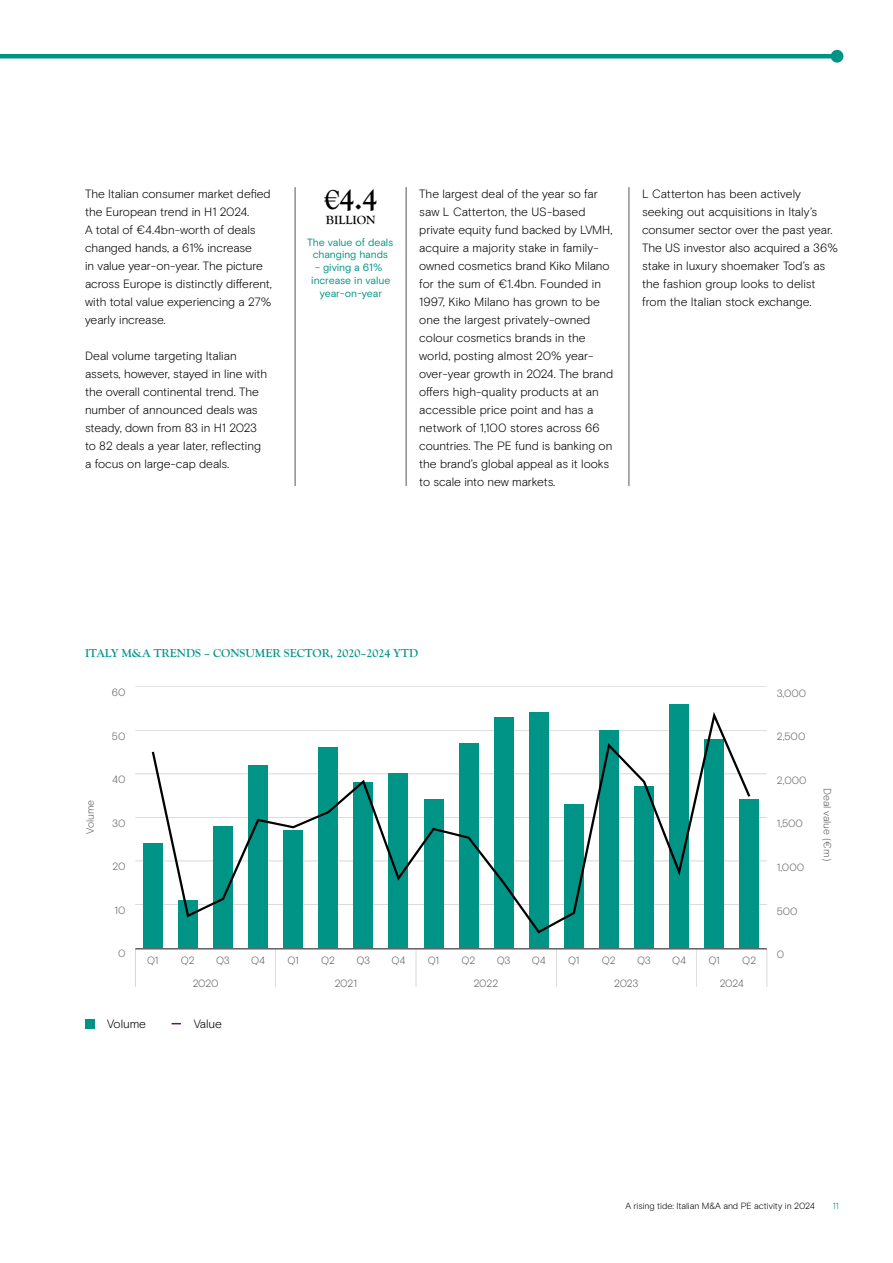
<style>
.page{position:relative;width:893px;height:1263px;background:#fff}
.page>*{position:absolute;margin:0;border:0;box-sizing:border-box;transform-origin:0 0}
.t1{font:700 30px "Goudy Old Style T";color:#000}
.t2{font:700 12.3px "Goudy Old Style T";color:#000}
.t3{font:300 12px/18px "Basis Grotesque";letter-spacing:-.005em;color:#000}
.t4{font:700 12px "Goudy Old Style T";color:#009486}
.t5{font:300 10.5px "Basis Grotesque";letter-spacing:-.01em;color:#616161}
.t6{font:10.5px/12.8px "Basis Grotesque";letter-spacing:-.01em;color:#009486;text-align:center}
.t7{font:300 9px "Basis Grotesque";letter-spacing:-.005em;color:#000}
.t8{font:300 9px "Basis Grotesque";color:#009486}
</style>
<div class="page">
<div style="left:0;top:54px;width:837px;height:5px;background:#009486"></div>
<div style="left:831px;top:50px;width:12px;height:13px;background:#009486;border-radius:50%"></div>
<hr style="left:135px;top:904px;width:632px;height:1px;background:#616161">
<hr style="left:135px;top:861px;width:632px;height:1px;background:#616161">
<hr style="left:135px;top:817px;width:632px;height:1px;background:#616161">
<hr style="left:135px;top:774px;width:632px;height:1px;background:#616161">
<hr style="left:135px;top:730px;width:632px;height:1px;background:#616161">
<hr style="left:135px;top:687px;width:632px;height:1px;background:#616161">
<div style="left:143px;top:843px;width:20px;height:105px;background:#009486"></div>
<div style="left:178px;top:900px;width:20px;height:48px;background:#009486"></div>
<div style="left:213px;top:826px;width:20px;height:122px;background:#009486"></div>
<div style="left:248px;top:765px;width:20px;height:183px;background:#009486"></div>
<div style="left:283px;top:830px;width:20px;height:118px;background:#009486"></div>
<div style="left:318px;top:748px;width:20px;height:200px;background:#009486"></div>
<div style="left:354px;top:782px;width:19px;height:166px;background:#009486"></div>
<div style="left:389px;top:774px;width:19px;height:174px;background:#009486"></div>
<div style="left:424px;top:800px;width:19px;height:148px;background:#009486"></div>
<div style="left:459px;top:743px;width:19px;height:205px;background:#009486"></div>
<div style="left:494px;top:717px;width:20px;height:231px;background:#009486"></div>
<div style="left:529px;top:713px;width:20px;height:235px;background:#009486"></div>
<div style="left:564px;top:804px;width:20px;height:144px;background:#009486"></div>
<div style="left:599px;top:730px;width:20px;height:218px;background:#009486"></div>
<div style="left:634px;top:787px;width:20px;height:161px;background:#009486"></div>
<div style="left:669px;top:704px;width:20px;height:244px;background:#009486"></div>
<div style="left:704px;top:739px;width:20px;height:209px;background:#009486"></div>
<div style="left:739px;top:800px;width:20px;height:148px;background:#009486"></div>
<hr style="left:767px;top:948px;width:1px;height:39px;background:#616161">
<hr style="left:556px;top:948px;width:1px;height:39px;background:#616161">
<hr style="left:696px;top:948px;width:1px;height:39px;background:#616161">
<hr style="left:275px;top:948px;width:1px;height:39px;background:#616161">
<hr style="left:416px;top:948px;width:1px;height:39px;background:#616161">
<hr style="left:135px;top:948px;width:1px;height:39px;background:#616161">
<hr style="left:135px;top:948px;width:632px;height:1px;background:#616161">
<svg style="left:152px;top:712px;width:598px;height:221px"></svg>
<hr style="left:295px;top:187px;width:1px;height:299px;background:#575756">
<hr style="left:406px;top:187px;width:1px;height:299px;background:#575756">
<hr style="left:629px;top:187px;width:1px;height:299px;background:#575756">
<div style="left:85px;top:1019px;width:9px;height:9px;background:#009486"></div>
<p class="t3" style="left:85px;top:185px;width:188px">The Italian consumer market defied the European trend in H1 2024.<br>A total of €4.4bn-worth of deals changed hands, a 61% increase<br>in value year-on-year. The picture across Europe is distinctly different, with total value experiencing a 27% yearly increase.</p>
<p class="t3" style="left:85px;top:347px;width:184px">Deal volume targeting Italian assets, however, stayed in line with the overall continental trend. The number of announced deals was steady, down from 83 in H1 2023 to 82 deals a year later, reflecting a focus on large-cap deals.</p>
<h1 class="t1" style="left:324px;top:183px;width:54px">€4.4</h1>
<p class="t2" style="left:326px;top:213px;width:51px">BILLION</p>
<p class="t6" style="left:307px;top:235px;width:88px">The value of deals changing hands</p>
<p class="t6" style="left:311px;top:261px;width:81px">– giving a 61% increase in value year-on-year</p>
<p class="t3" style="left:419px;top:185px;width:195px">The largest deal of the year so far saw L Catterton, the US-based private equity fund backed by LVMH, acquire a majority stake in family&shy;owned cosmetics brand Kiko Milano for the sum of €1.4bn. Founded in<br>1997, Kiko Milano has grown to be one the largest privately-owned colour cosmetics brands in the world, posting almost 20% year&shy;over-year growth in 2024. The brand offers high-quality products at an accessible price point and has a network of 1,100 stores across 66 countries. The PE fund is banking on the brand’s global appeal as it looks to scale into new markets.</p>
<p class="t3" style="left:642px;top:185px;width:197px">L Catterton has been actively seeking out acquisitions in Italy’s consumer sector over the past year.<br>The US investor also acquired a 36% stake in luxury shoemaker Tod’s as the fashion group looks to delist from the Italian stock exchange.</p>
<p class="t4" style="left:85px;top:646px;width:335px">ITALY M&amp;A TRENDS – CONSUMER SECTOR, 2020–2024 YTD</p>
<p class="t5" style="left:112px;top:686px;width:15px">60</p>
<p class="t5" style="left:112px;top:730px;width:15px">50</p>
<p class="t5" style="left:84px;top:834px;width:35px;rotate:-90deg">Volume</p>
<p class="t5" style="left:112px;top:773px;width:15px">40</p>
<p class="t5" style="left:112px;top:817px;width:15px">30</p>
<p class="t5" style="left:113px;top:860px;width:14px">20</p>
<p class="t5" style="left:114px;top:904px;width:13px">10</p>
<p class="t5" style="left:118px;top:947px;width:9px">0</p>
<p class="t5" style="left:147px;top:954px;width:13px">Q1</p>
<p class="t5" style="left:181px;top:954px;width:16px">Q2</p>
<p class="t5" style="left:216px;top:954px;width:15px">Q3</p>
<p class="t5" style="left:251px;top:954px;width:15px">Q4</p>
<p class="t5" style="left:288px;top:954px;width:13px">Q1</p>
<p class="t5" style="left:321px;top:954px;width:16px">Q2</p>
<p class="t5" style="left:356px;top:954px;width:15px">Q3</p>
<p class="t5" style="left:392px;top:954px;width:15px">Q4</p>
<p class="t5" style="left:428px;top:954px;width:13px">Q1</p>
<p class="t5" style="left:462px;top:954px;width:16px">Q2</p>
<p class="t5" style="left:497px;top:954px;width:15px">Q3</p>
<p class="t5" style="left:532px;top:954px;width:15px">Q4</p>
<p class="t5" style="left:568px;top:954px;width:13px">Q1</p>
<p class="t5" style="left:602px;top:954px;width:16px">Q2</p>
<p class="t5" style="left:637px;top:954px;width:15px">Q3</p>
<p class="t5" style="left:672px;top:954px;width:15px">Q4</p>
<p class="t5" style="left:709px;top:954px;width:13px">Q1</p>
<p class="t5" style="left:742px;top:954px;width:16px">Q2</p>
<p class="t5" style="left:193px;top:977px;width:27px">2020</p>
<p class="t5" style="left:335px;top:977px;width:24px">2021</p>
<p class="t5" style="left:474px;top:977px;width:26px">2022</p>
<p class="t5" style="left:614px;top:977px;width:26px">2023</p>
<p class="t5" style="left:720px;top:977px;width:25px">2024</p>
<p class="t3" style="left:107px;top:1014px;width:40px">Volume</p>
<p class="t3" style="left:194px;top:1014px;width:30px">Value</p>
<p class="t5" style="left:777px;top:687px;width:31px">3,000</p>
<p class="t5" style="left:777px;top:731px;width:30px">2,500</p>
<p class="t5" style="left:777px;top:774px;width:31px">2,000</p>
<p class="t5" style="left:777px;top:818px;width:28px">1,500</p>
<p class="t5" style="left:777px;top:861px;width:29px">1,000</p>
<p class="t5" style="left:777px;top:905px;width:22px">500</p>
<p class="t5" style="left:777px;top:948px;width:9px">0</p>
<p class="t5" style="left:834px;top:787px;width:75px;rotate:90deg">Deal value (€m)</p>
<p class="t7" style="left:625px;top:1200px;width:191px">A rising tide: Italian M&amp;A and PE activity in 2024</p>
<p class="t8" style="left:833px;top:1200px;width:8px">11</p>
</div>
